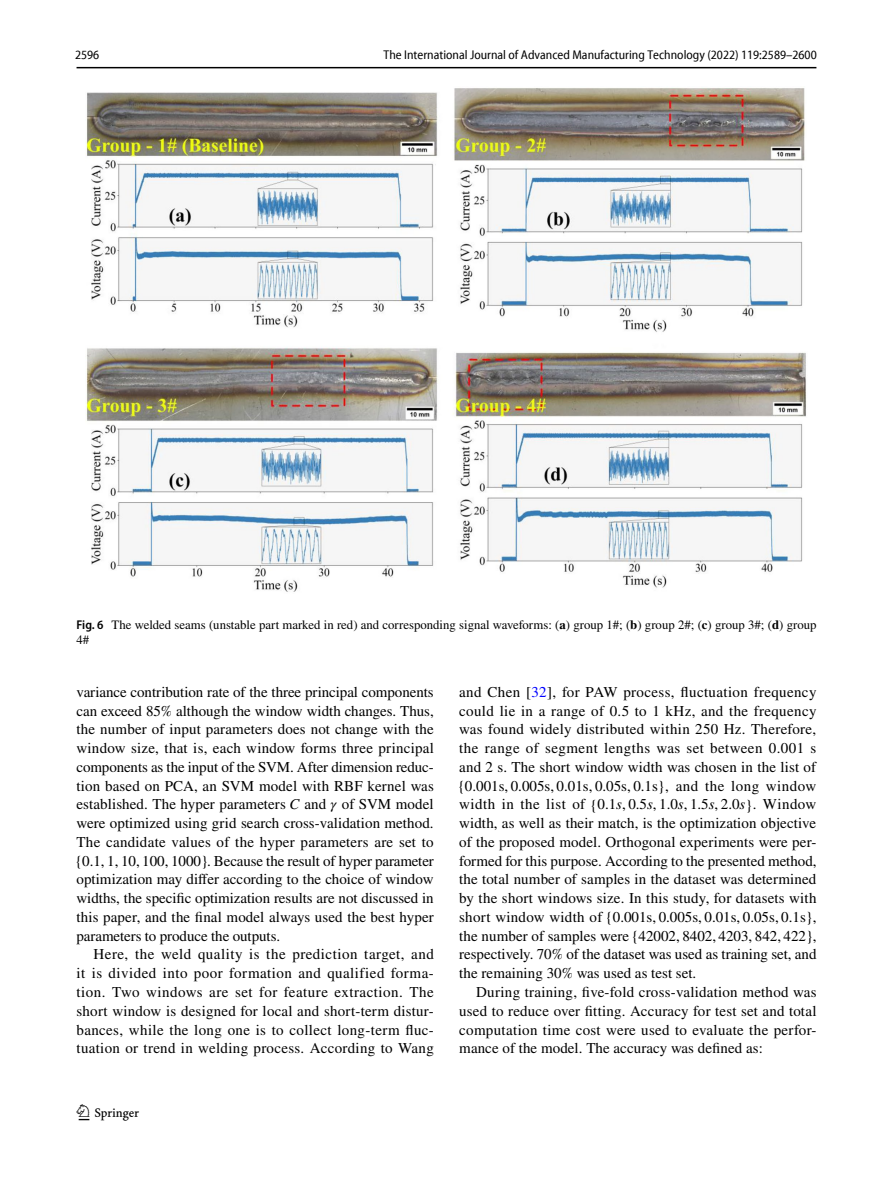
<style>
.page{position:relative;width:893px;height:1187px;background:#fff}
.page>*{position:absolute;margin:0;border:0;box-sizing:border-box;transform-origin:0 0}
.t1{font:22.5px "Springnew Regular 2";color:#000}
.t2{font:15px/18.8px "STIX";letter-spacing:.005em;color:#000;text-align:justify}
.t3{font:15px "STIX General Regular 12";color:#000}
.t4{font:15px "STIX General Regular 15";color:#000}
.t5{font:12.75px/15px "STIX";color:#000}
.t6{font:semi-condensed 12.75px "Myriad Pro Unic";color:#000}
.s1{font-family:"Myriad Pro";font-weight:600;font-stretch:semi-condensed}
.s2{font-weight:700}
.s3{font-family:"STIX General Italic 25"}
.s4{font-family:"STIX Math Italic 18"}
.s5{font-family:"STIX Math Regular 14"}
.s6{font-family:"STIX General Regular 14"}
.s7{color:#00f}
.s8{font-family:"STIX Math Regular 15"}
.s9{font-family:"STIX"}
.s10{font-family:"STIX Math Regular 16"}
.s11{font-family:"STIX General Regular 16"}
.s12{font-family:"STIX General Italic 24"}
.s13{font-family:"STIX Math Regular 12"}
.s14{font-family:"STIX Math Regular 13"}
.s15{font-family:"STIX General Regular 13"}
</style>
<div class="page">
<hr style="left:77px;top:67px;width:739px;height:1px;background:#000">
<img style="left:85px;top:88px;width:722px;height:504px">
<p class="t6" style="left:75px;top:50px;width:26px">2596</p>
<p class="t6" style="left:384px;top:50px;width:435px">The International Journal of Advanced Manufacturing Technology (2022) 119:2589–2600</p>
<p class="t5" style="left:77px;top:617px;width:741px"><span class="s1">Fig. 6</span> The welded seams (unstable part marked in red) and corresponding signal waveforms: (<span class="s2">a</span>) group 1#; (<span class="s2">b</span>) group 2#; (<span class="s2">c</span>) group 3#; (<span class="s2">d</span>) group<br>4#</p>
<p class="t2" style="left:75px;top:683px;width:360px">variance contribution rate of the three principal components can exceed 85% although the window width changes. Thus, the number of input parameters does not change with the window size, that is, each window forms three principal components as the input of the SVM. After dimension reduc&shy;tion based on PCA, an SVM model with RBF kernel was established. The hyper parameters <span class="s3">C</span> and <span class="s4">𝛾</span> of SVM model were optimized using grid search cross-validation method.<br>The candidate values of the hyper parameters are set to <span class="s5">{</span><span class="s6">0.1, 1, 10, 100, 1000</span><span class="s5">}</span>. Because the result of hyper parameter optimization may differ according to the choice of window widths, the specific optimization results are not discussed in this paper, and the final model always used the best hyper parameters to produce the outputs.</p>
<p class="t2" style="left:77px;top:946px;width:359px;text-indent:17px">Here, the weld quality is the prediction target, and it is divided into poor formation and qualified forma&shy;tion. Two windows are set for feature extraction. The short window is designed for local and short-term distur&shy;bances, while the long one is to collect long-term fluc&shy;tuation or trend in welding process. According to Wang</p>
<h1 class="t1" style="left:79px;top:1104px;width:62px">1 3</h1>
<p class="t2" style="left:459px;top:683px;width:359px">and Chen [<span class="s7">32</span>], for PAW process, fluctuation frequency could lie in a range of 0.5 to 1 kHz, and the frequency was found widely distributed within 250 Hz. Therefore, the range of segment lengths was set between 0.001 s and 2 s. The short window width was chosen in the list of</p>
<p class="t4" style="left:458px;top:780px;width:360px"><span class="s8">{</span>0.001<span class="s8">s</span>, 0.005<span class="s8">s</span>, 0.01<span class="s8">s</span>, 0.05<span class="s8">s</span>, 0.1<span class="s8">s}</span><span class="s9">, and the long window</span></p>
<p class="t2" style="left:459px;top:796px;width:359px">width in the list of <span class="s10">{</span><span class="s11">0.1</span><span class="s12">s</span><span class="s11">, 0.5</span><span class="s12">s</span><span class="s11">, 1.0</span><span class="s12">s</span><span class="s11">, 1.5</span><span class="s12">s</span><span class="s11">, 2.0</span><span class="s12">s</span><span class="s10">}</span>. Window width, as well as their match, is the optimization objective of the proposed model. Orthogonal experiments were per&shy;formed for this purpose. According to the presented method, the total number of samples in the dataset was determined by the short windows size. In this study, for datasets with</p>
<p class="t3" style="left:459px;top:911px;width:359px"><span class="s9">short window width of</span> <span class="s13">{</span>0.001<span class="s13">s</span>, 0.005<span class="s13">s</span>, 0.01<span class="s13">s</span>, 0.05<span class="s13">s</span>, 0.1<span class="s13">s}</span><span class="s9">,</span></p>
<p class="t2" style="left:459px;top:927px;width:359px">the number of samples were <span class="s14">{</span><span class="s15">42002, 8402, 4203, 842, 422</span><span class="s14">}</span>, respectively. 70% of the dataset was used as training set, and the remaining 30% was used as test set.</p>
<p class="t2" style="left:459px;top:983px;width:359px;text-indent:17px">During training, five-fold cross-validation method was used to reduce over fitting. Accuracy for test set and total computation time cost were used to evaluate the perfor&shy;mance of the model. The accuracy was defined as:</p>
</div>
